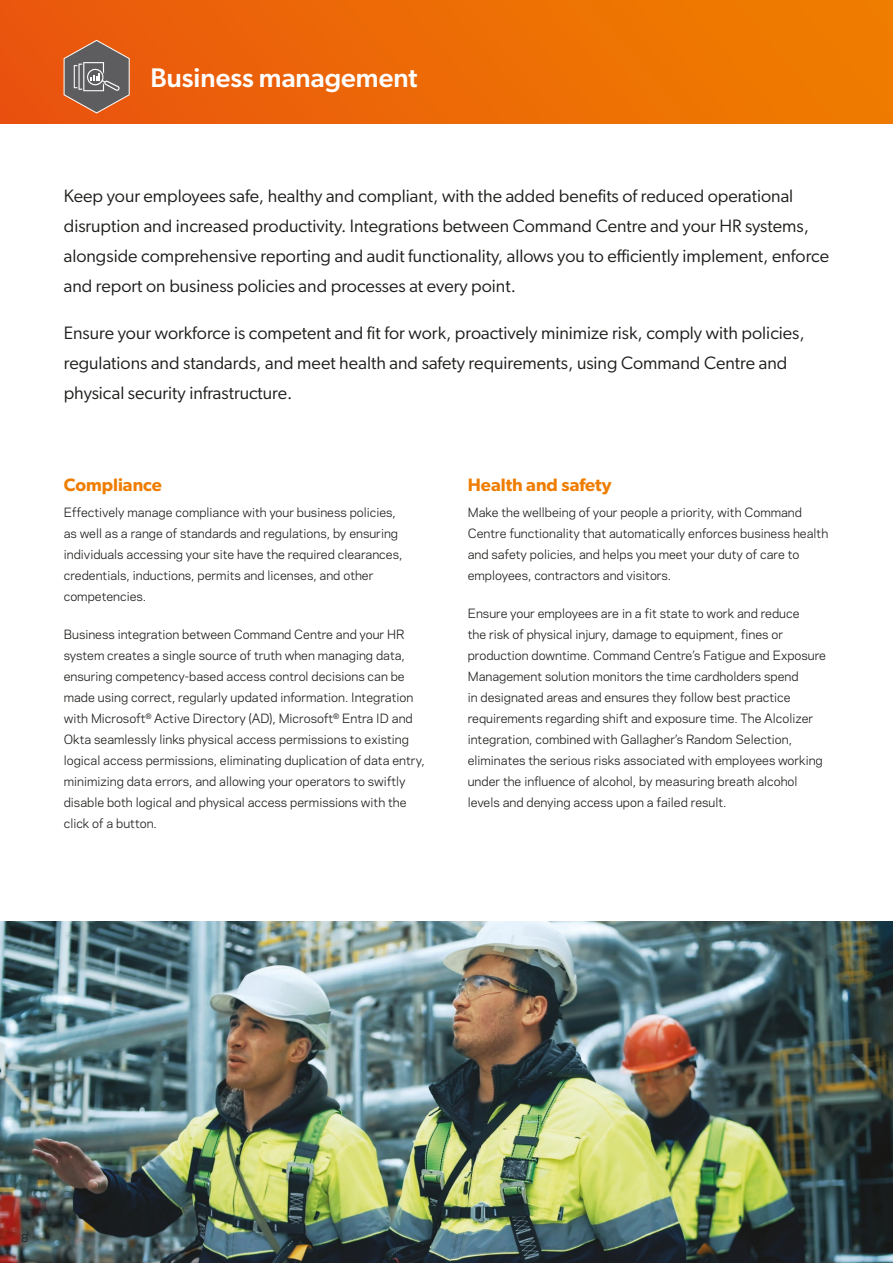
<style>
.page{position:relative;width:893px;height:1263px;background:#fff}
.page>*{position:absolute;margin:0;border:0;box-sizing:border-box;transform-origin:0 0}
.PAGE_Section_Header{font:500 27px "Gibson";color:#fff}
.PAGE_Bodycopy{font:18px/30px "Gibson";color:#1d1d1b}
.PAGE_Subheader{font:600 18px "Gibson";color:#ef7d00}
.PAGE_Bodycopy-2{font:12px/21px "Galaxie Polaris";color:#1d1d1b}
.t1{font:10.5px "Galaxie Polaris";color:#1d1d1b}
</style>
<div class="page">
<div style="left:0;top:0;width:893px;height:123px;background:linear-gradient(to right,#ea560e,#f07f00)"></div>
<img style="left:0;top:921px;width:893px;height:342px">
<svg style="left:63px;top:40px;width:67px;height:74px;background:#936c5a"></svg>
<p class="PAGE_Section_Header" style="left:151px;top:62px;width:269px">Business management</p>
<p class="PAGE_Bodycopy" style="left:64px;top:180px;width:767px">Keep your employees safe, healthy and compliant, with the added benefits of reduced operational disruption and increased productivity. Integrations between Command Centre and your HR systems, alongside comprehensive reporting and audit functionality, allows you to efficiently implement, enforce and report on business policies and processes at every point.</p>
<p class="PAGE_Bodycopy" style="left:64px;top:317px;width:742px">Ensure your workforce is competent and fit for work, proactively minimize risk, comply with policies, regulations and standards, and meet health and safety requirements, using Command Centre and physical security infrastructure.</p>
<p class="PAGE_Subheader" style="left:64px;top:474px;width:100px">Compliance</p>
<p class="PAGE_Bodycopy-2" style="left:64px;top:501px;width:340px">Effectively manage compliance with your business policies, as well as a range of standards and regulations, by ensuring individuals accessing your site have the required clearances, credentials, inductions, permits and licenses, and other competencies.</p>
<p class="PAGE_Bodycopy-2" style="left:64px;top:623px;width:363px">Business integration between Command Centre and your HR system creates a single source of truth when managing data, ensuring competency-based access control decisions can be made using correct, regularly updated information. Integration with Microsoft<sup>®</sup> Active Directory (AD), Microsoft<sup>®</sup> Entra ID and Okta seamlessly links physical access permissions to existing logical access permissions, eliminating duplication of data entry, minimizing data errors, and allowing your operators to swiftly disable both logical and physical access permissions with the click of a button.</p>
<p class="PAGE_Subheader" style="left:468px;top:474px;width:145px">Health and safety</p>
<p class="PAGE_Bodycopy-2" style="left:468px;top:501px;width:362px">Make the wellbeing of your people a priority, with Command Centre functionality that automatically enforces business health and safety policies, and helps you meet your duty of care to employees, contractors and visitors.</p>
<p class="PAGE_Bodycopy-2" style="left:468px;top:602px;width:360px">Ensure your employees are in a fit state to work and reduce<br>the risk of physical injury, damage to equipment, fines or production downtime. Command Centre’s Fatigue and Exposure Management solution monitors the time cardholders spend<br>in designated areas and ensures they follow best practice requirements regarding shift and exposure time. The Alcolizer integration, combined with Gallagher’s Random Selection, eliminates the serious risks associated with employees working under the influence of alcohol, by measuring breath alcohol levels and denying access upon a failed result.</p>
<p class="t1" style="left:21px;top:1230px;width:9px">8</p>
</div>
